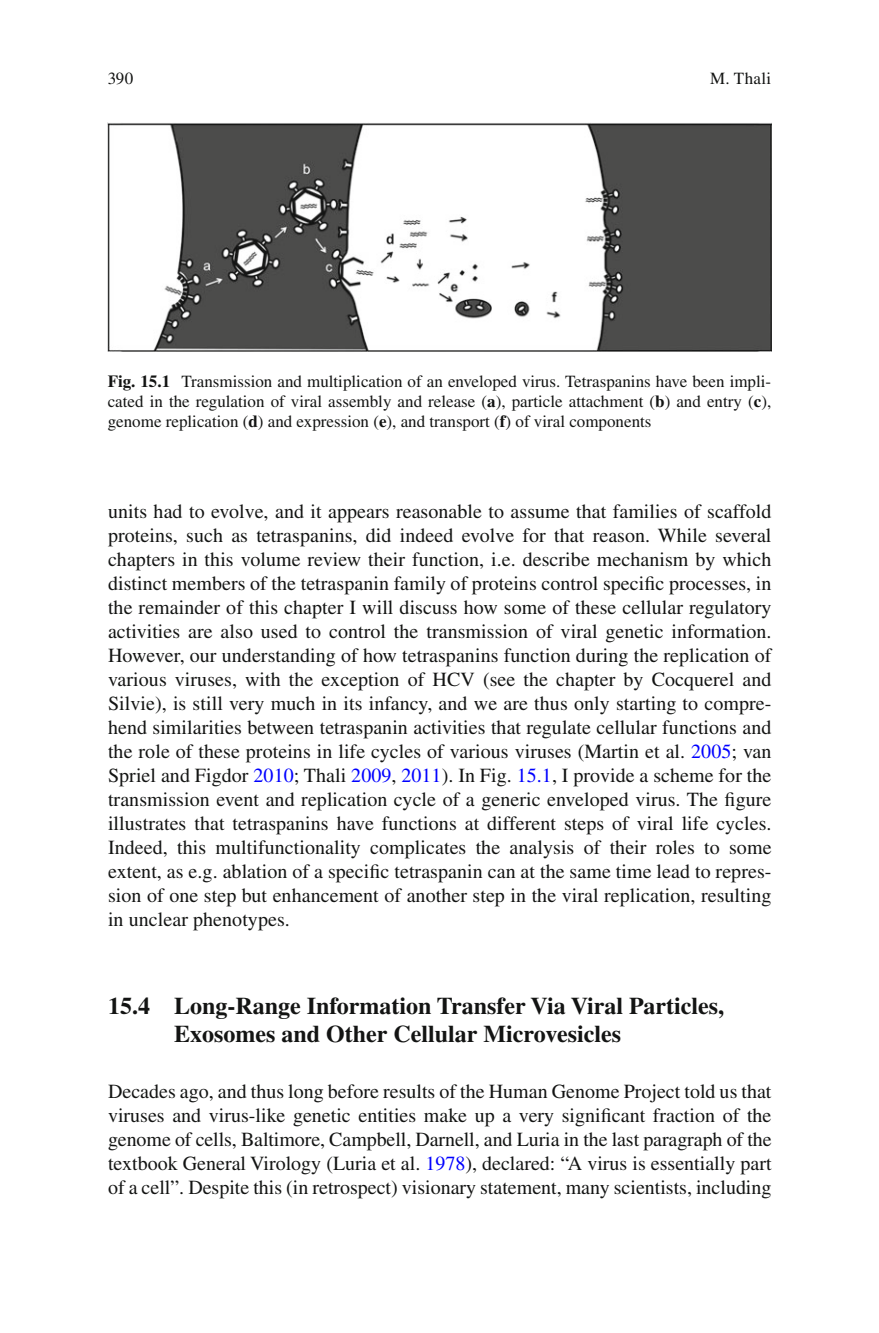
<style>
.page{position:relative;width:879px;height:1333px;background:#fff}
.page>*{position:absolute;margin:0;border:0;box-sizing:border-box;transform-origin:0 0}
.t1{font:700 24px/28px "Times";color:#131413}
.t2{font:20px/24px "Times";color:#131413;text-align:justify}
.t3{font:17px/20px "Times";color:#131413;text-align:justify}
.s1{font-weight:700}
.s2{color:#00f}
</style>
<div class="page">
<img style="left:108px;top:123px;width:663px;height:228px">
<p class="t3" style="left:108px;top:70px;width:27px">390</p>
<p class="t3" style="left:710px;top:70px;width:62px">M. Thali</p>
<p class="t3" style="left:108px;top:373px;width:665px"><span class="s1">Fig. 15.1</span> Transmission and multiplication of an enveloped virus. Tetraspanins have been impli&shy;cated in the regulation of viral assembly and release ( <span class="s1">a</span> ), particle attachment ( <span class="s1">b</span> ) and entry ( <span class="s1">c</span> ), genome replication ( <span class="s1">d</span> ) and expression ( <span class="s1">e</span> ), and transport ( <span class="s1">f</span> ) of viral components</p>
<p class="t2" style="left:108px;top:501px;width:665px">units had to evolve, and it appears reasonable to assume that families of scaffold proteins, such as tetraspanins, did indeed evolve for that reason. While several chapters in this volume review their function, i.e. describe mechanism by which distinct members of the tetraspanin family of proteins control specific processes, in the remainder of this chapter I will discuss how some of these cellular regulatory activities are also used to control the transmission of viral genetic information.<br>However, our understanding of how tetraspanins function during the replication of various viruses, with the exception of HCV (see the chapter by Cocquerel and Silvie), is still very much in its infancy, and we are thus only starting to compre&shy;hend similarities between tetraspanin activities that regulate cellular functions and the role of these proteins in life cycles of various viruses (Martin et al. <span class="s2">2005</span> ; van Spriel and Figdor <span class="s2">2010</span> ; Thali <span class="s2">2009</span> , <span class="s2">2011</span> ). In Fig. <span class="s2">15.1</span> , I provide a scheme for the transmission event and replication cycle of a generic enveloped virus. The figure illustrates that tetraspanins have functions at different steps of viral life cycles.<br>Indeed, this multifunctionality complicates the analysis of their roles to some extent, as e.g. ablation of a specific tetraspanin can at the same time lead to repres&shy;sion of one step but enhancement of another step in the viral replication, resulting in unclear phenotypes.</p>
<p class="t1" style="left:174px;top:994px;width:552px;text-indent:-66px">15.4 Long-Range Information Transfer Via Viral Particles,<br>Exosomes and Other Cellular Microvesicles</p>
<p class="t2" style="left:108px;top:1081px;width:665px">Decades ago, and thus long before results of the Human Genome Project told us that viruses and virus-like genetic entities make up a very significant fraction of the genome of cells, Baltimore, Campbell, Darnell, and Luria in the last paragraph of the textbook General Virology (Luria et al. <span class="s2">1978</span> ), declared: “A virus is essentially part of a cell”. Despite this (in retrospect) visionary statement, many scientists, including</p>
</div>
